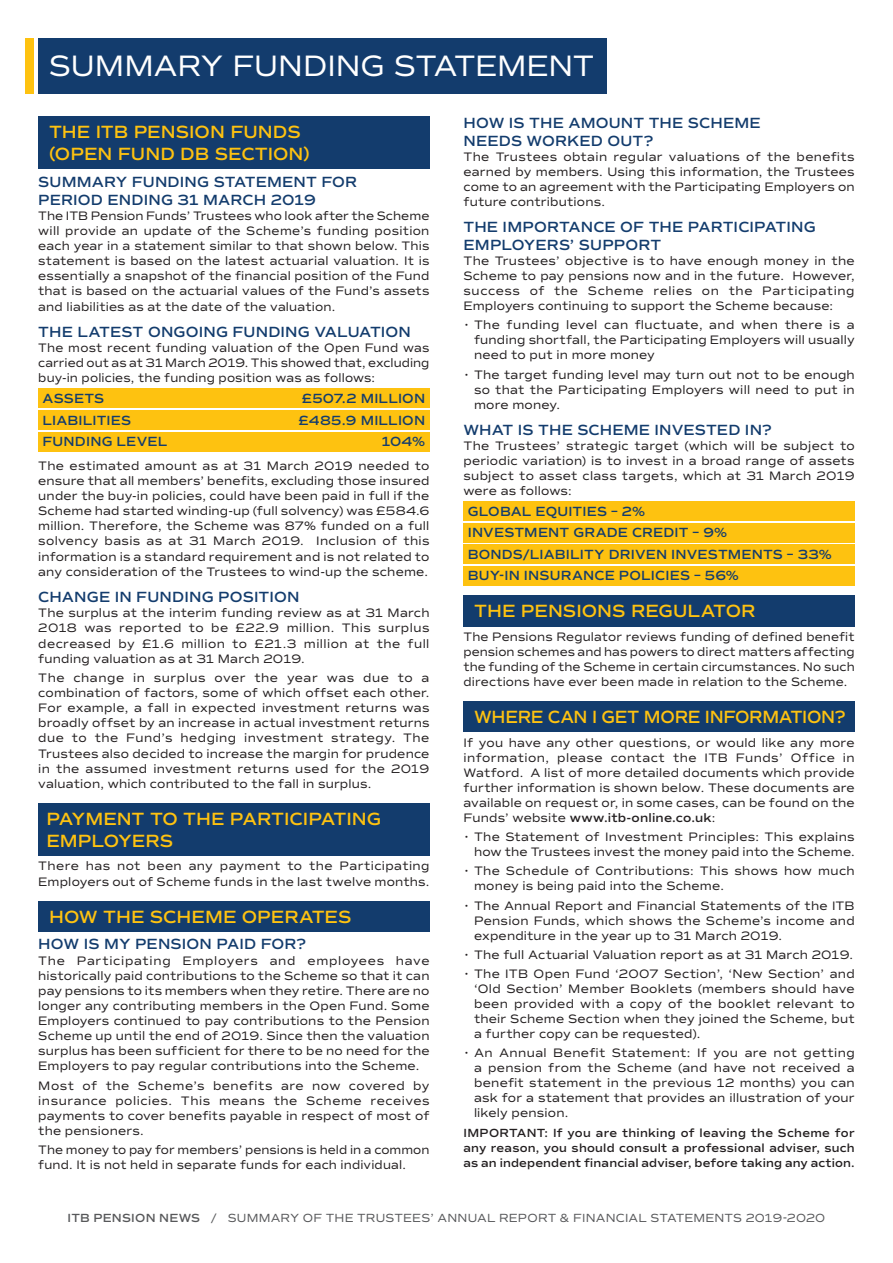
<style>
.page{position:relative;width:893px;height:1263px;background:#fff}
.page>*{position:absolute;margin:0;border:0;box-sizing:border-box;transform-origin:0 0}
.t1{font:30px "Commuters Sans";letter-spacing:-.01em;color:#fff}
.t2{font:600 18px/21.8px "Commuters Sans";letter-spacing:-.005em;color:#fec210}
.t3{font:600 18px "Commuters Sans";letter-spacing:-.005em;color:#fec210;scale:.94 1}
.t4{font:600 15px/18px "Commuters Sans";letter-spacing:.01em;color:#133c6d}
.t5{font:600 13.5px/21.5px "Commuters Sans";letter-spacing:.015em;color:#133c6d}
.t6{font:12.45px/15.1px "Commuters Sans";letter-spacing:.015em;color:#231f20;text-align:justify}
.t7{font:600 12px/15px "Commuters Sans";letter-spacing:.015em;color:#231f20;text-align:justify}
.t8{font:12px "Commuters Sans";letter-spacing:.01em;color:#57585a}
.s1{font-weight:600}
</style>
<div class="page">
<div style="left:38px;top:38px;width:569px;height:56px;background:#133c6d"></div>
<div style="left:26px;top:38px;width:8px;height:56px;background:#fec210"></div>
<div style="left:38px;top:116px;width:391px;height:53px;background:#133c6d"></div>
<div style="left:38px;top:388px;width:391px;height:20px;background:#fec210"></div>
<div style="left:38px;top:410px;width:391px;height:20px;background:#fec210"></div>
<div style="left:38px;top:432px;width:391px;height:20px;background:#fec210"></div>
<div style="left:38px;top:803px;width:391px;height:52px;background:#133c6d"></div>
<div style="left:38px;top:901px;width:391px;height:30px;background:#133c6d"></div>
<div style="left:463px;top:501px;width:392px;height:20px;background:#fec210"></div>
<div style="left:463px;top:523px;width:392px;height:19px;background:#fec210"></div>
<div style="left:463px;top:544px;width:392px;height:20px;background:#fec210"></div>
<div style="left:463px;top:566px;width:392px;height:19px;background:#fec210"></div>
<div style="left:463px;top:595px;width:392px;height:32px;background:#133c6d"></div>
<div style="left:463px;top:701px;width:392px;height:31px;background:#133c6d"></div>
<h1 class="t1" style="left:49px;top:48px;width:547px">SUMMARY FUNDING STATEMENT</h1>
<h2 class="t2" style="left:49px;top:121px;width:262px">THE ITB PENSION FUNDS (OPEN FUND DB SECTION)</h2>
<p class="t4" style="left:38px;top:173px;width:320px">SUMMARY FUNDING STATEMENT FOR<br>PERIOD ENDING 31 MARCH 2019</p>
<p class="t6" style="left:38px;top:208px;width:393px">The ITB Pension Funds’ Trustees who look after the Scheme will provide an update of the Scheme’s funding position each year in a statement similar to that shown below. This statement is based on the latest actuarial valuation. It is essentially a snapshot of the financial position of the Fund that is based on the actuarial values of the Fund’s assets and liabilities as at the date of the valuation.</p>
<p class="t4" style="left:38px;top:323px;width:374px">THE LATEST ONGOING FUNDING VALUATION</p>
<p class="t6" style="left:38px;top:340px;width:393px">The most recent funding valuation of the Open Fund was carried out as at 31 March 2019. This showed that, excluding buy-in policies, the funding position was as follows:</p>
<p class="t5" style="left:43px;top:388px;width:63px">ASSETS</p>
<p class="t5" style="left:302px;top:388px;width:125px">£507.2 MILLION</p>
<p class="t5" style="left:43px;top:409px;width:90px">LIABILITIES</p>
<p class="t5" style="left:299px;top:409px;width:128px">£485.9 MILLION</p>
<p class="t5" style="left:43px;top:431px;width:126px">FUNDING LEVEL</p>
<p class="t5" style="left:382px;top:431px;width:45px">104%</p>
<p class="t6" style="left:38px;top:458px;width:393px">The estimated amount as at 31 March 2019 needed to ensure that all members’ benefits, excluding those insured under the buy-in policies, could have been paid in full if the Scheme had started winding-up (full solvency) was £584.6 million. Therefore, the Scheme was 87% funded on a full solvency basis as at 31 March 2019. Inclusion of this information is a standard requirement and is not related to any consideration of the Trustees to wind-up the scheme.</p>
<p class="t4" style="left:38px;top:588px;width:263px">CHANGE IN FUNDING POSITION</p>
<p class="t6" style="left:38px;top:605px;width:393px">The surplus at the interim funding review as at 31 March 2018 was reported to be £22.9 million. This surplus decreased by £1.6 million to £21.3 million at the full funding valuation as at 31 March 2019.</p>
<p class="t6" style="left:38px;top:670px;width:393px">The change in surplus over the year was due to a combination of factors, some of which offset each other.<br>For example, a fall in expected investment returns was broadly offset by an increase in actual investment returns due to the Fund’s hedging investment strategy. The Trustees also decided to increase the margin for prudence in the assumed investment returns used for the 2019 valuation, which contributed to the fall in surplus.</p>
<h2 class="t2" style="left:46px;top:808px;width:336px">PAYMENT TO THE PARTICIPATING<br>EMPLOYERS</h2>
<p class="t6" style="left:38px;top:858px;width:393px">There has not been any payment to the Participating<br>Employers out of Scheme funds in the last twelve months.</p>
<h2 class="t2" style="left:49px;top:906px;width:304px">HOW THE SCHEME OPERATES</h2>
<p class="t4" style="left:38px;top:935px;width:269px">HOW IS MY PENSION PAID FOR?</p>
<p class="t6" style="left:38px;top:953px;width:393px">The Participating Employers and employees have historically paid contributions to the Scheme so that it can pay pensions to its members when they retire. There are no longer any contributing members in the Open Fund. Some Employers continued to pay contributions to the Pension Scheme up until the end of 2019. Since then the valuation surplus has been sufficient for there to be no need for the Employers to pay regular contributions into the Scheme.</p>
<p class="t6" style="left:38px;top:1078px;width:393px">Most of the Scheme’s benefits are now covered by insurance policies. This means the Scheme receives payments to cover benefits payable in respect of most of the pensioners.</p>
<p class="t6" style="left:38px;top:1142px;width:393px">The money to pay for members’ pensions is held in a common fund. It is not held in separate funds for each individual.</p>
<p class="t4" style="left:463px;top:114px;width:299px">HOW IS THE AMOUNT THE SCHEME<br>NEEDS WORKED OUT?</p>
<p class="t6" style="left:463px;top:149px;width:393px">The Trustees obtain regular valuations of the benefits earned by members. Using this information, the Trustees come to an agreement with the Participating Employers on future contributions.</p>
<p class="t4" style="left:463px;top:218px;width:354px">THE IMPORTANCE OF THE PARTICIPATING<br>EMPLOYERS’ SUPPORT</p>
<p class="t6" style="left:463px;top:253px;width:393px">The Trustees’ objective is to have enough money in the Scheme to pay pensions now and in the future. However, success of the Scheme relies on the Participating Employers continuing to support the Scheme because:</p>
<p class="t6" style="left:474px;top:318px;width:382px;text-indent:-10px">• The funding level can fluctuate, and when there is a funding shortfall, the Participating Employers will usually need to put in more money</p>
<p class="t6" style="left:474px;top:367px;width:382px;text-indent:-10px">• The target funding level may turn out not to be enough so that the Participating Employers will need to put in more money.</p>
<p class="t4" style="left:463px;top:421px;width:310px">WHAT IS THE SCHEME INVESTED IN?</p>
<p class="t6" style="left:463px;top:438px;width:393px">The Trustees’ strategic target (which will be subject to periodic variation) is to invest in a broad range of assets subject to asset class targets, which at 31 March 2019 were as follows:</p>
<p class="t5" style="left:468px;top:500px;width:366px">GLOBAL EQUITIES – 2%<br>INVESTMENT GRADE CREDIT – 9%<br>BONDS/LIABILITY DRIVEN INVESTMENTS – 33%<br>BUY-IN INSURANCE POLICIES – 56%</p>
<h2 class="t2" style="left:474px;top:600px;width:283px">THE PENSIONS REGULATOR</h2>
<p class="t6" style="left:463px;top:629px;width:393px">The Pensions Regulator reviews funding of defined benefit pension schemes and has powers to direct matters affecting the funding of the Scheme in certain circumstances. No such directions have ever been made in relation to the Scheme.</p>
<h2 class="t3" style="left:474px;top:706px;width:396px">WHERE CAN I GET MORE INFORMATION?</h2>
<p class="t6" style="left:463px;top:735px;width:393px">If you have any other questions, or would like any more information, please contact the ITB Funds’ Office in Watford. A list of more detailed documents which provide further information is shown below. These documents are available on request or, in some cases, can be found on the Funds’ website <span class="s1">www.itb-online.co.uk</span>:</p>
<p class="t6" style="left:463px;top:829px;width:393px;text-align:right">• The Statement of Investment Principles: This explains how the Trustees invest the money paid into the Scheme.</p>
<p class="t6" style="left:474px;top:863px;width:382px;text-indent:-10px">• The Schedule of Contributions: This shows how much money is being paid into the Scheme.</p>
<p class="t6" style="left:474px;top:898px;width:382px;text-indent:-10px">• The Annual Report and Financial Statements of the ITB Pension Funds, which shows the Scheme’s income and expenditure in the year up to 31 March 2019.</p>
<p class="t6" style="left:463px;top:947px;width:391px">• The full Actuarial Valuation report as at 31 March 2019.</p>
<p class="t6" style="left:474px;top:966px;width:382px;text-indent:-10px">• The ITB Open Fund ‘2007 Section’, ‘New Section’ and ‘Old Section’ Member Booklets (members should have been provided with a copy of the booklet relevant to their Scheme Section when they joined the Scheme, but a further copy can be requested).</p>
<p class="t6" style="left:474px;top:1045px;width:382px;text-indent:-10px">• An Annual Benefit Statement: If you are not getting a pension from the Scheme (and have not received a benefit statement in the previous 12 months) you can ask for a statement that provides an illustration of your likely pension.</p>
<p class="t7" style="left:463px;top:1125px;width:393px">IMPORTANT: If you are thinking of leaving the Scheme for any reason, you should consult a professional adviser, such as an independent financial adviser, before taking any action.</p>
<p class="t8" style="left:68px;top:1211px;width:759px"><span class="s1">ITB PENSION NEWS</span> / SUMMARY OF THE TRUSTEES’ ANNUAL REPORT &amp; FINANCIAL STATEMENTS 2019-2020</p>
</div>
